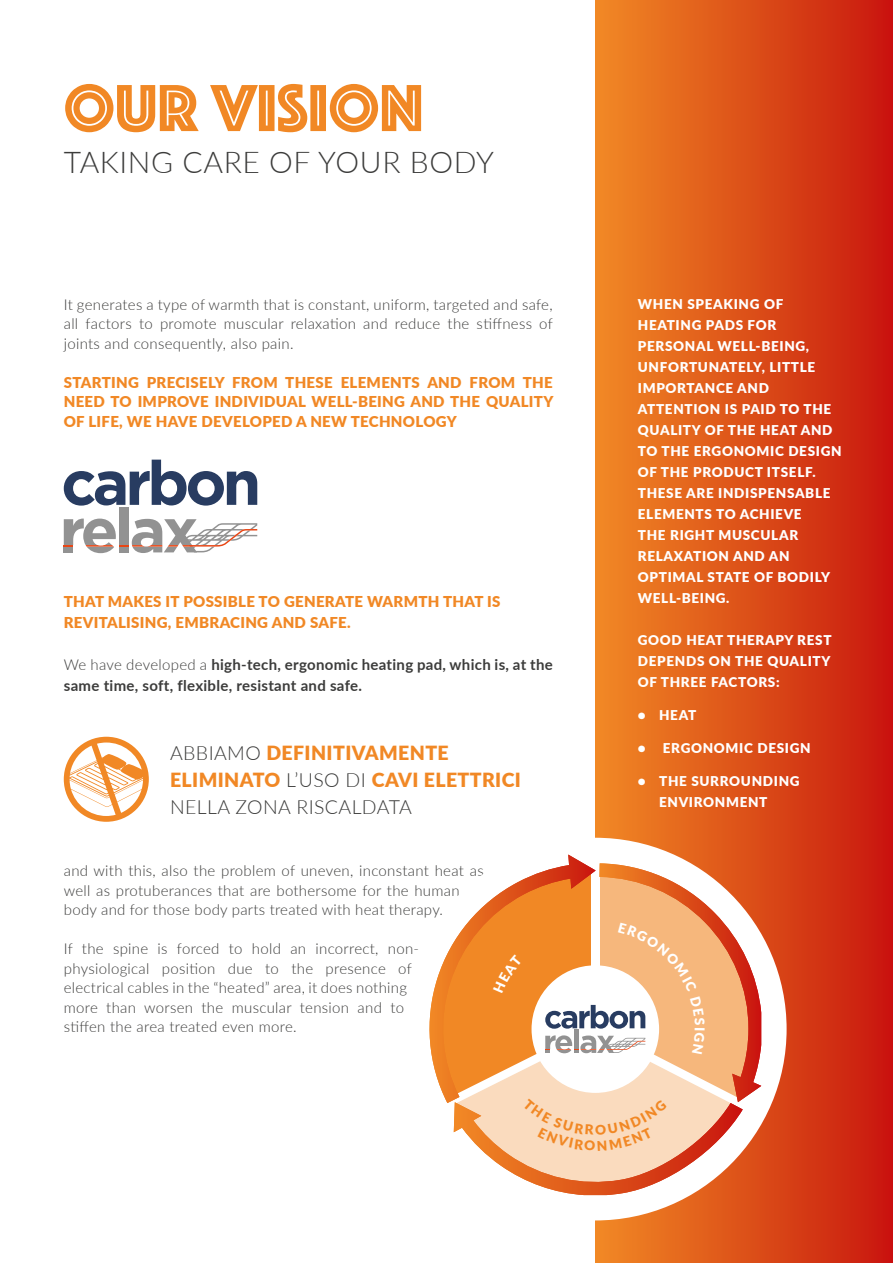
<style>
.page{position:relative;width:893px;height:1263px;background:#fff}
.page>*{position:absolute;margin:0;border:0;box-sizing:border-box;transform-origin:0 0}
.t1{font:69px "Phosphate Inline";color:#f18825}
.t2{font:300 30px "Lato";letter-spacing:.02em;color:#3c3c3b}
.t3{font:900 19.5px/27px "Lato";letter-spacing:.02em;color:#f18825}
.t4{font:300 15px/19.5px "Lato";letter-spacing:.02em;color:#3c3c3b}
.t5{font:900 15px/19.5px "Lato";letter-spacing:.02em;color:#f18825;text-align:justify}
.t6{font:700 15px/21px "Lato";letter-spacing:.02em;color:#3c3c3b}
.t7{font:900 13.5px/21px "Lato";letter-spacing:.05em;color:#fff}
.s1{font-weight:300}
.s2{font-weight:300;color:#3c3c3b}
</style>
<div class="page">
<svg style="left:64px;top:460px;width:193px;height:46px"></svg>
<div style="left:119px;top:507px;width:10px;height:38px;background:#929292"></div>
<svg style="left:64px;top:518px;width:193px;height:35px"></svg>
<svg style="left:64px;top:737px;width:85px;height:85px"></svg>
<div style="left:595px;top:0;width:298px;height:1263px;background:linear-gradient(to right,#f18b25,#c9160e)"></div>
<div style="left:404px;top:838px;width:383px;height:382px;background:#fff;border-radius:50%"></div>
<svg style="left:429px;top:854px;width:332px;height:341px"></svg>
<h1 class="t1" style="left:64px;top:59px;width:361px">OUR VISION</h1>
<h2 class="t2" style="left:64px;top:141px;width:432px">TAKING CARE OF YOUR BODY</h2>
<p class="t4" style="left:64px;top:294px;width:491px;text-align:justify">It generates a type of warmth that is constant, uniform, targeted and safe, all factors to promote muscular relaxation and reduce the stiffness of joints and consequently, also pain.</p>
<p class="t5" style="left:64px;top:372px;width:491px">STARTING PRECISELY FROM THESE ELEMENTS AND FROM THE NEED TO IMPROVE INDIVIDUAL WELL-BEING AND THE QUALITY OF LIFE, WE HAVE DEVELOPED A NEW TECHNOLOGY</p>
<p class="t5" style="left:64px;top:590px;width:438px;line-height:21px">THAT MAKES IT POSSIBLE TO GENERATE WARMTH THAT IS<br>REVITALISING, EMBRACING AND SAFE.</p>
<p class="t6" style="left:64px;top:653px;width:490px"><span class="s1">We have developed a</span> high-tech, ergonomic heating pad, which is, at the same time, soft, flexible, resistant and safe.</p>
<h3 class="t3" style="left:170px;top:739px;width:352px"><span class="s2">ABBIAMO</span> DEFINITIVAMENTE<br>ELIMINATO <span class="s2">L’USO DI</span> CAVI ELETTRICI<br><span class="s2">NELLA ZONA RISCALDATA</span></h3>
<p class="t4" style="left:64px;top:861px;width:421px">and with this, also the problem of uneven, inconstant heat as well as protuberances that are bothersome for the human body and for those body parts treated with heat therapy.</p>
<p class="t4" style="left:64px;top:939px;width:357px">If the spine is forced to hold an incorrect, non&shy;physiological position due to the presence of electrical cables in the “heated” area, it does nothing more than worsen the muscular tension and to stiffen the area treated even more.</p>
<p class="t7" style="left:638px;top:292px;width:205px">WHEN SPEAKING OF<br>HEATING PADS FOR<br>PERSONAL WELL-BEING,<br>UNFORTUNATELY, LITTLE<br>IMPORTANCE AND<br>ATTENTION IS PAID TO THE<br>QUALITY OF THE HEAT AND<br>TO THE ERGONOMIC DESIGN<br>OF THE PRODUCT ITSELF.<br>THESE ARE INDISPENSABLE<br>ELEMENTS TO ACHIEVE<br>THE RIGHT MUSCULAR<br>RELAXATION AND AN<br>OPTIMAL STATE OF BODILY<br>WELL-BEING.</p>
<p class="t7" style="left:638px;top:629px;width:195px;text-align:justify">GOOD HEAT THERAPY REST DEPENDS ON THE QUALITY OF THREE FACTORS:</p>
<p class="t7" style="left:638px;top:704px;width:60px">• HEAT</p>
<p class="t7" style="left:638px;top:737px;width:174px">• ERGONOMIC DESIGN</p>
<p class="t7" style="left:659px;top:770px;width:142px;text-indent:-21px">• THE SURROUNDING<br>ENVIRONMENT</p>
</div>
